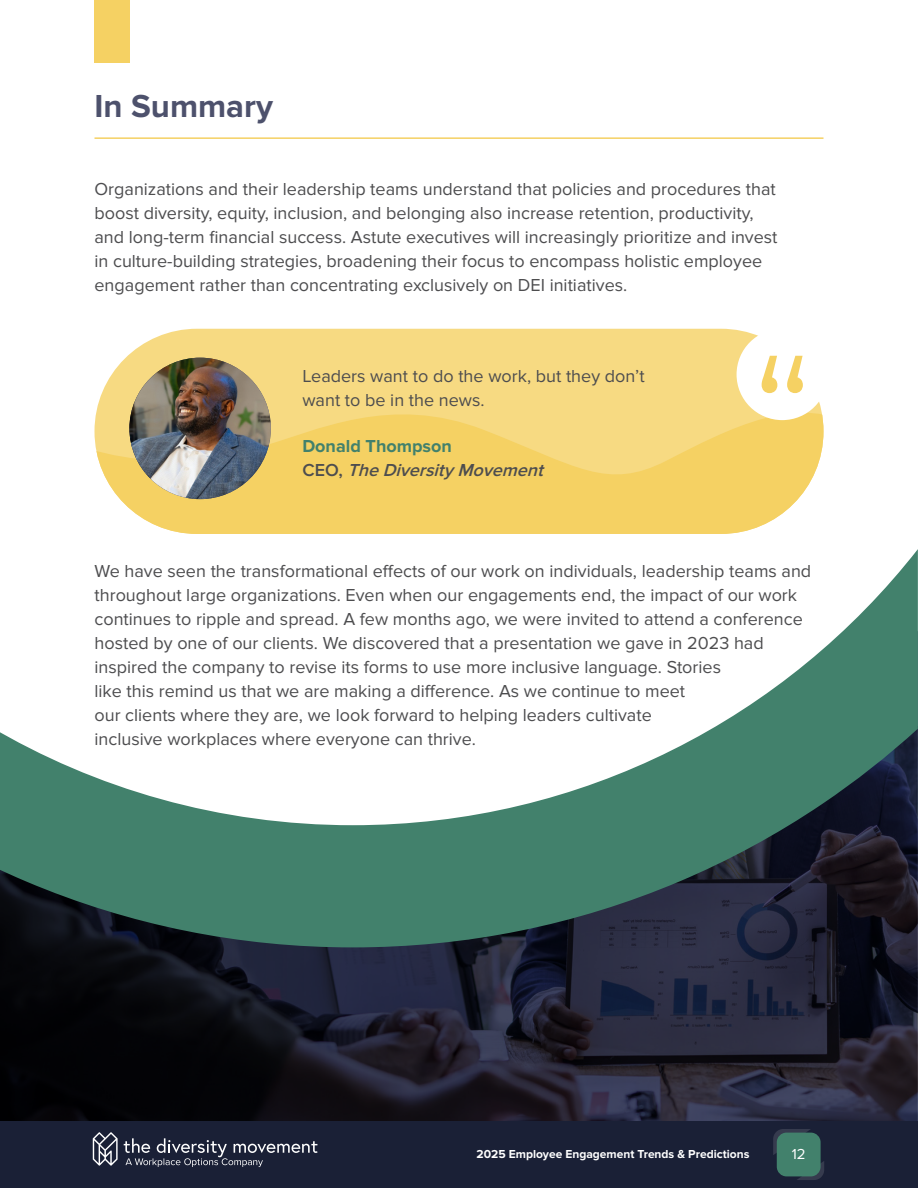
<style>
.page{position:relative;width:918px;height:1188px;background:#fff}
.page>*{position:absolute;margin:0;border:0;box-sizing:border-box;transform-origin:0 0}
.t1{font:700 33px "Proxima Nova";color:#4d516c}
.t2{font:18px/24px "Proxima Nova";color:#4d4d4f}
.t3{font:italic 600 18px/24px "Proxima Nova";color:#4d4d4f}
.t4{font:15px "Proxima Nova";color:#fff}
.t5{font:700 12px "Proxima Nova";color:#fff}
.s1{font-weight:700;font-style:normal;color:#42816c}
.s2{font-style:normal}
</style>
<div class="page">
<hr style="left:917px;top:0;width:1px;height:1188px;background:#1a2036">
<div style="left:94px;top:0;width:36px;height:63px;background:#f5d163"></div>
<hr style="left:94px;top:137px;width:730px;height:2px;background:#f5d163">
<img style="left:0;top:947px;width:918px;height:174px">
<svg style="left:0;top:549px;width:918px;height:398px"></svg>
<div style="left:94px;top:329px;width:730px;height:205px;background:#f7da82;border-radius:103px"></div>
<svg style="left:94px;top:345px;width:730px;height:189px;fill:#f5d165"></svg>
<img style="left:129px;top:358px;width:142px;height:141px;border-radius:71px">
<div style="left:737px;top:329px;width:91px;height:91px;background:#fff;border-radius:50%"></div>
<svg style="left:762px;top:356px;width:41px;height:37px"></svg>
<div style="left:0;top:1121px;width:918px;height:67px;background:#1a2036"></div>
<svg style="left:773px;top:1129px;width:51px;height:51px"></svg>
<div style="left:777px;top:1133px;width:44px;height:43px;background:#42816c;border-radius:10px"></div>
<svg style="left:124px;top:1138px;width:194px;height:29px"></svg>
<svg style="left:93px;top:1132px;width:25px;height:34px"></svg>
<h1 class="t1" style="left:94px;top:87px;width:180px">In Summary</h1>
<p class="t2" style="left:94px;top:177px;width:685px">Organizations and their leadership teams understand that policies and procedures that boost diversity, equity, inclusion, and belonging also increase retention, productivity, and long-term financial success. Astute executives will increasingly prioritize and invest in culture-building strategies, broadening their focus to encompass holistic employee engagement rather than concentrating exclusively on DEI initiatives.</p>
<p class="t2" style="left:302px;top:365px;width:344px">Leaders want to do the work, but they don’t want to be in the news.</p>
<p class="t3" style="left:302px;top:434px;width:248px"><span class="s1">Donald Thompson<br></span><span class="s2">C E O ,</span> TheDiversityMovement</p>
<p class="t2" style="left:94px;top:559px;width:718px">We have seen the transformational effects of our work on individuals, leadership teams and throughout large organizations. Even when our engagements end, the impact of our work continues to ripple and spread. A few months ago, we were invited to attend a conference hosted by one of our clients. We discovered that a presentation we gave in 2023 had inspired the company to revise its forms to use more inclusive language. Stories<br>like this remind us that we are making a difference. As we continue to meet<br>our clients where they are, we look forward to helping leaders cultivate<br>inclusive workplaces where everyone can thrive.</p>
<p class="t5" style="left:477px;top:1147px;width:274px">2025 Employee Engagement Trends &amp; Predictions</p>
<p class="t4" style="left:792px;top:1145px;width:15px">12</p>
</div>
